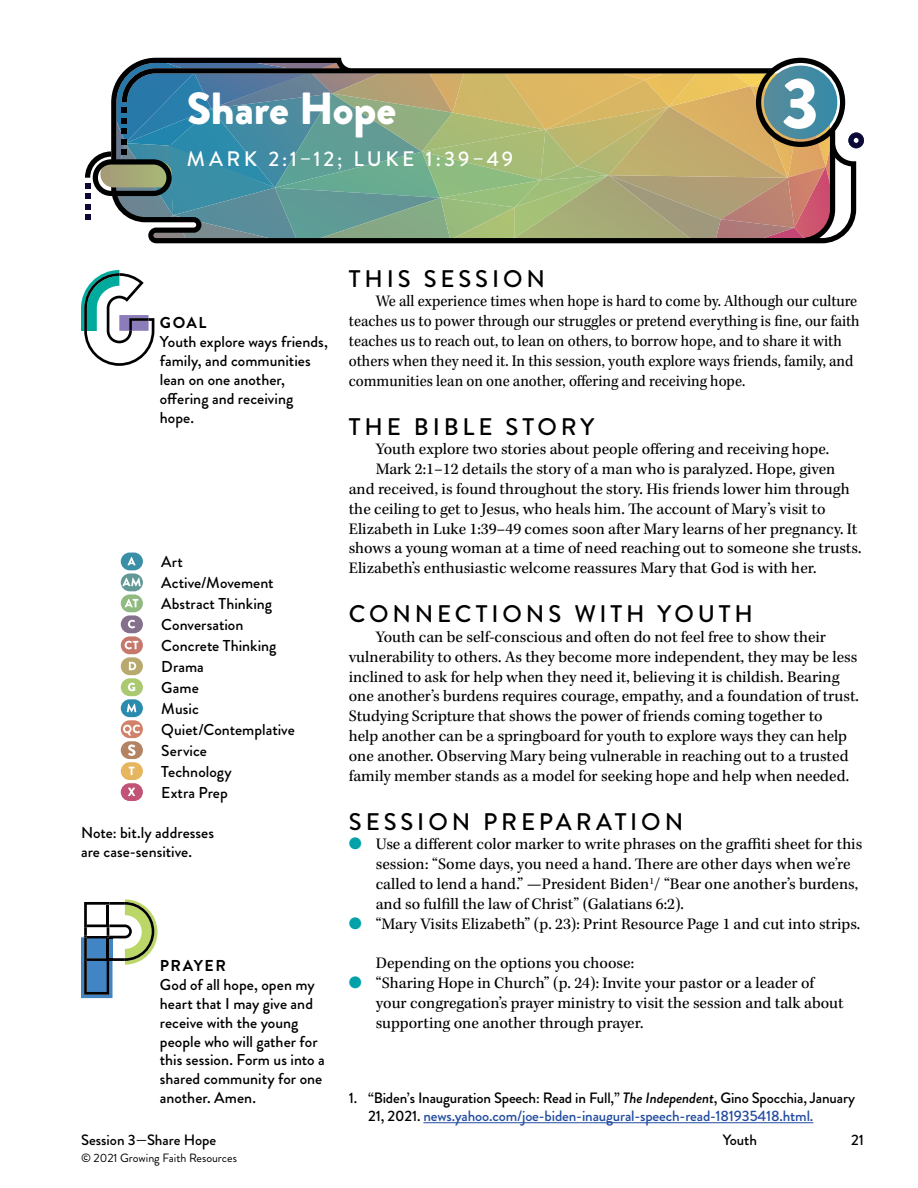
<style>
.page{position:relative;width:918px;height:1188px;background:#fff}
.page>*{position:absolute;margin:0;border:0;box-sizing:border-box;transform-origin:0 0}
.t1{font:900 72px "Brandon Grotesque";color:#fff}
.t2{font:900 45px "Brandon Grotesque";color:#fff}
.t3{font:500 24px "Brandon Grotesque";letter-spacing:.16em;color:#000}
.t4{font:500 21px "Brandon Grotesque";letter-spacing:.155em;color:#fff}
.t5{font:16.5px/19.8px "Kepler Std";color:#000}
.t6{font:16.5px/19.8px "Kepler Std";color:#000;scale:.94 1}
.t7{font:500 15.75px/18.9px "Brandon Grotesque";color:#000}
.t8{font:700 15.75px "Brandon Grotesque";letter-spacing:.095em;color:#000}
.t9{font:500 15px/18px "Brandon Grotesque";letter-spacing:-.01em;color:#000}
.t10{font:12px "Brandon Grotesque";color:#000}
.s1{color:#00a2a9}
.s2{font-style:italic}
.s3{color:#224ba0}
</style>
<div class="page">
<svg style="left:85px;top:58px;width:779px;height:183px;background:#8d9c85"></svg>
<svg style="left:81px;top:270px;width:73px;height:96px"></svg>
<div style="left:121px;top:553px;width:22px;height:17px;background:#398fa6;border-radius:9px"></div>
<svg style="left:127px;top:557px;width:9px;height:8px"></svg>
<div style="left:121px;top:574px;width:22px;height:17px;background:#629996;border-radius:9px"></div>
<svg style="left:122px;top:578px;width:19px;height:8px"></svg>
<div style="left:121px;top:594px;width:22px;height:18px;background:#8fbb80;border-radius:9px"></div>
<svg style="left:125px;top:599px;width:13px;height:8px"></svg>
<div style="left:121px;top:615px;width:22px;height:18px;background:#846f8c;border-radius:9px"></div>
<svg style="left:128px;top:620px;width:7px;height:8px"></svg>
<div style="left:121px;top:636px;width:22px;height:18px;background:#c6786c;border-radius:9px"></div>
<svg style="left:125px;top:641px;width:13px;height:8px"></svg>
<div style="left:121px;top:657px;width:22px;height:18px;background:#b8a96e;border-radius:9px"></div>
<svg style="left:129px;top:662px;width:7px;height:8px"></svg>
<div style="left:121px;top:678px;width:22px;height:18px;background:#aac970;border-radius:9px"></div>
<svg style="left:128px;top:683px;width:7px;height:8px"></svg>
<div style="left:121px;top:699px;width:22px;height:18px;background:#2b8bac;border-radius:9px"></div>
<svg style="left:127px;top:704px;width:9px;height:8px"></svg>
<svg style="left:121px;top:720px;width:22px;height:18px"></svg>
<svg style="left:123px;top:725px;width:17px;height:11px"></svg>
<div style="left:121px;top:741px;width:22px;height:18px;background:#b48364;border-radius:9px"></div>
<svg style="left:128px;top:745px;width:8px;height:11px"></svg>
<div style="left:121px;top:762px;width:22px;height:18px;background:#e5b55f;border-radius:9px"></div>
<svg style="left:129px;top:767px;width:5px;height:8px"></svg>
<div style="left:121px;top:783px;width:22px;height:18px;background:#c25376;border-radius:9px"></div>
<svg style="left:128px;top:788px;width:7px;height:8px"></svg>
<hr style="left:423px;top:1122px;width:390px;height:1px;background:#224ba0">
<svg style="left:81px;top:899px;width:76px;height:99px"></svg>
<h2 class="t2" style="left:187px;top:77px;width:211px">Share Hope</h2>
<p class="t4" style="left:187px;top:144px;width:328px">MARK 2:1–12; LUKE 1:39–49</p>
<h1 class="t1" style="left:782px;top:52px;width:39px">3</h1>
<p class="t8" style="left:160px;top:312px;width:48px">GOAL</p>
<p class="t7" style="left:160px;top:333px;width:170px">Youth explore ways friends, family, and communities lean on one another, offering and receiving hope.</p>
<p class="t7" style="left:161px;top:552px;width:135px;line-height:21px">Art<br>Active/Movement<br>Abstract Thinking<br>Conversation<br>Concrete Thinking<br>Drama<br>Game<br>Music<br>Quiet/Contemplative<br>Service<br>Technology<br>Extra Prep</p>
<p class="t7" style="left:81px;top:823px;width:135px">Note: bit.ly addresses are case-sensitive.</p>
<p class="t8" style="left:160px;top:954px;width:67px">PRAYER</p>
<p class="t7" style="left:160px;top:975px;width:166px">God of all hope, open my heart that I may give and receive with the young people who will gather for this session. Form us into a shared community for one another. Amen.</p>
<h3 class="t3" style="left:349px;top:262px;width:198px">THIS SESSION</h3>
<p class="t6" style="left:349px;top:292px;width:545px;text-indent:27px">We all experience times when hope is hard to come by. Although our culture teaches us to power through our struggles or pretend everything is fine, our faith teaches us to reach out, to lean on others, to borrow hope, and to share it with others when they need it. In this session, youth explore ways friends, family, and communities lean on one another, offering and receiving hope.</p>
<h3 class="t3" style="left:349px;top:410px;width:247px">THE BIBLE STORY</h3>
<p class="t5" style="left:376px;top:440px;width:455px">Youth explore two stories about people offering and receiving hope.</p>
<p class="t5" style="left:376px;top:460px;width:461px">Mark 2:1–12 details the story of a man who is paralyzed. Hope, given</p>
<p class="t5" style="left:349px;top:480px;width:502px">and received, is found throughout the story. His friends lower him through</p>
<p class="t5" style="left:349px;top:499px;width:478px">the ceiling to get to Jesus, who heals him. The account of Mary’s visit to</p>
<p class="t5" style="left:349px;top:519px;width:510px">Elizabeth in Luke 1:39–49 comes soon after Mary learns of her pregnancy. It</p>
<p class="t5" style="left:349px;top:539px;width:514px">shows a young woman at a time of need reaching out to someone she trusts.</p>
<p class="t5" style="left:349px;top:559px;width:469px">Elizabeth’s enthusiastic welcome reassures Mary that God is with her.</p>
<h3 class="t3" style="left:349px;top:597px;width:406px">CONNECTIONS WITH YOUTH</h3>
<p class="t5" style="left:349px;top:628px;width:512px;text-indent:27px">Youth can be self-conscious and often do not feel free to show their vulnerability to others. As they become more independent, they may be less inclined to ask for help when they need it, believing it is childish. Bearing one another’s burdens requires courage, empathy, and a foundation of trust.<br>Studying Scripture that shows the power of friends coming together to<br>help another can be a springboard for youth to explore ways they can help one another. Observing Mary being vulnerable in reaching out to a trusted family member stands as a model for seeking hope and help when needed.</p>
<h3 class="t3" style="left:349px;top:805px;width:336px">SESSION PREPARATION</h3>
<p class="t5" style="left:376px;top:835px;width:488px;text-indent:-27px"><span class="s1">●</span> Use a different color marker to write phrases on the graffiti sheet for this session: “Some days, you need a hand. There are other days when we’re called to lend a hand.” —President Biden<sup>1</sup>/ “Bear one another’s burdens, and so fulfill the law of Christ” (Galatians 6:2).</p>
<p class="t5" style="left:349px;top:914px;width:513px"><span class="s1">●</span> “Mary Visits Elizabeth” (p. 23): Print Resource Page 1 and cut into strips.</p>
<p class="t5" style="left:376px;top:954px;width:260px">Depending on the options you choose:</p>
<p class="t5" style="left:376px;top:974px;width:469px;text-indent:-27px"><span class="s1">●</span> “Sharing Hope in Church” (p. 24): Invite your pastor or a leader of your congregation’s prayer ministry to visit the session and talk about supporting one another through prayer.</p>
<p class="t9" style="left:368px;top:1089px;width:488px;text-indent:-20px">1. “Biden’s Inauguration Speech: Read in Full,” <span class="s2">The Independent</span>, Gino Spocchia, January<br>21, 2021. <span class="s3">news.yahoo.com/joe-biden-inaugural-speech-read-181935418.html.</span></p>
<p class="t9" style="left:81px;top:1131px;width:137px">Session 3—Share Hope</p>
<p class="t9" style="left:723px;top:1131px;width:36px">Youth</p>
<p class="t9" style="left:851px;top:1131px;width:14px">21</p>
<p class="t10" style="left:81px;top:1150px;width:157px">© 2021 Growing Faith Resources</p>
</div>
